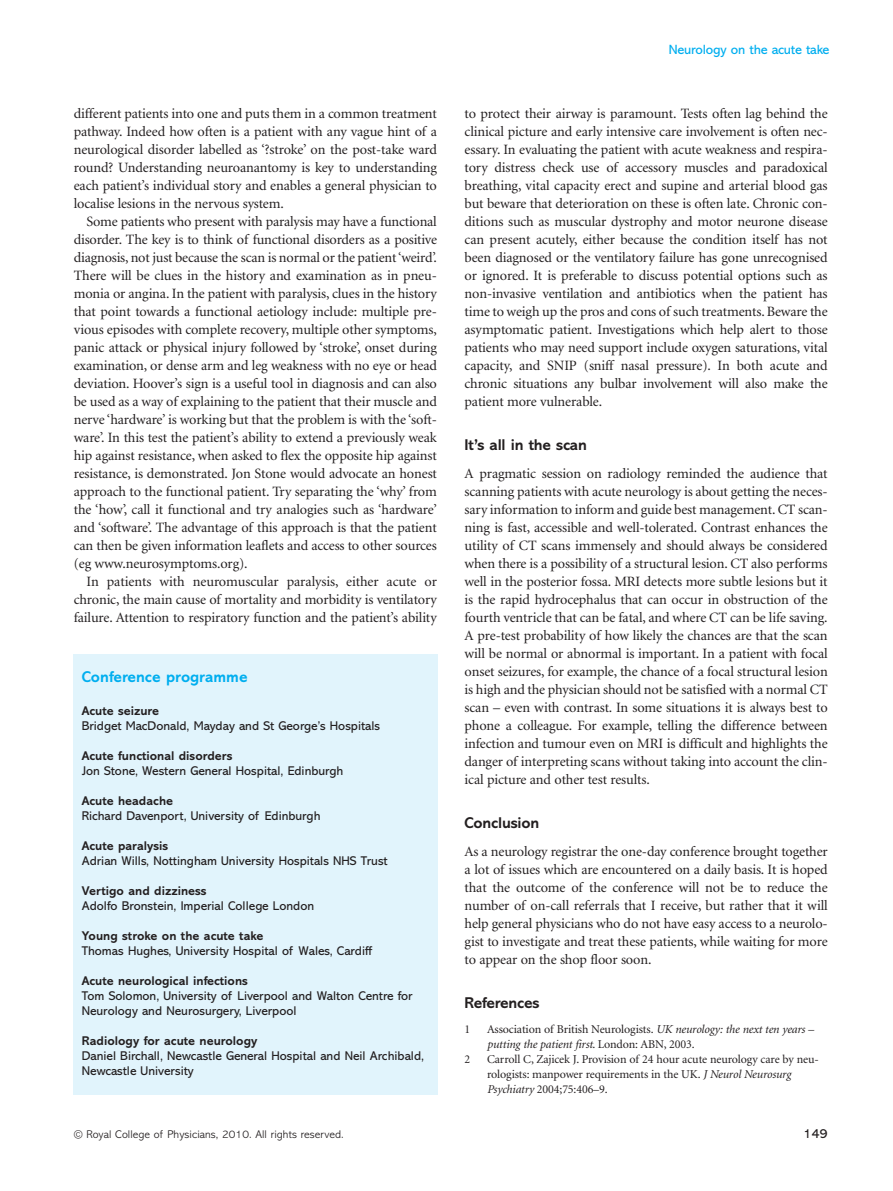
<style>
.page{position:relative;width:893px;height:1191px;background:#fff}
.page>*{position:absolute;margin:0;border:0;box-sizing:border-box;transform-origin:0 0}
.t1{font:700 15.75px "Abadi";letter-spacing:-.015em;color:#231f20}
.t2{font:700 15.75px "Abadi";color:#00aeef}
.t3{font:14.25px/18px "Minion";letter-spacing:-.01em;color:#231f20;text-align:justify}
.t4{font:13.5px "Abadi";letter-spacing:-.01em;color:#00aeef}
.t5{font:13.5px "Abadi";color:#231f20}
.t6{font:12.75px/15px "Abadi";color:#231f20}
.t7{font:700 12.75px "Abadi";color:#231f20}
.t8{font:12px/15px "Minion";letter-spacing:-.01em;color:#231f20}
.t9{font:300 11.25px "Abadi";letter-spacing:.005em;color:#231f20}
.s1{font-style:italic}
</style>
<div class="page">
<div style="left:73px;top:654px;width:365px;height:441px;background:#e1f4fc"></div>
<p class="t3" style="left:74px;top:106px;width:365px">different patients into one and puts them in a common treatment pathway. Indeed how often is a patient with any vague hint of a neurological disorder labelled as ‘?stroke’ on the post-take ward round? Understanding neuroanantomy is key to understanding each patient’s individual story and enables a general physician to localise lesions in the nervous system.</p>
<p class="t3" style="left:74px;top:214px;width:365px;text-indent:13px">Some patients who present with paralysis may have a functional disorder. The key is to think of functional disorders as a positive diagnosis, not just because the scan is normal or the patient ‘weird’.<br>There will be clues in the history and examination as in pneu&shy;monia or angina. In the patient with paralysis, clues in the history that point towards a functional aetiology include: multiple pre&shy;vious episodes with complete recovery, multiple other symptoms, panic attack or physical injury followed by ‘stroke’, onset during examination, or dense arm and leg weakness with no eye or head deviation. Hoover’s sign is a useful tool in diagnosis and can also be used as a way of explaining to the patient that their muscle and nerve ‘hardware’ is working but that the problem is with the ‘soft&shy;ware’. In this test the patient’s ability to extend a previously weak hip against resistance, when asked to flex the opposite hip against resistance, is demonstrated. Jon Stone would advocate an honest approach to the functional patient. Try separating the ‘why’ from the ‘how’, call it functional and try analogies such as ‘hardware’ and ‘software’. The advantage of this approach is that the patient can then be given information leaflets and access to other sources (eg www.neurosymptoms.org).</p>
<p class="t3" style="left:74px;top:574px;width:365px;text-indent:13px">In patients with neuromuscular paralysis, either acute or chronic, the main cause of mortality and morbidity is ventilatory failure. Attention to respiratory function and the patient’s ability</p>
<p class="t2" style="left:82px;top:671px;width:167px">Conference programme</p>
<p class="t7" style="left:82px;top:706px;width:79px">Acute seizure</p>
<p class="t6" style="left:82px;top:719px;width:300px">Bridget MacDonald, Mayday and St George’s Hospitals</p>
<p class="t7" style="left:82px;top:751px;width:152px">Acute functional disorders</p>
<p class="t6" style="left:82px;top:764px;width:263px">Jon Stone, Western General Hospital, Edinburgh</p>
<p class="t7" style="left:82px;top:796px;width:93px">Acute headache</p>
<p class="t6" style="left:82px;top:809px;width:240px">Richard Davenport, University of Edinburgh</p>
<p class="t7" style="left:82px;top:841px;width:88px">Acute paralysis</p>
<p class="t6" style="left:82px;top:854px;width:307px">Adrian Wills, Nottingham University Hospitals NHS Trust</p>
<p class="t7" style="left:82px;top:886px;width:126px">Vertigo and dizziness</p>
<p class="t6" style="left:82px;top:899px;width:234px">Adolfo Bronstein, Imperial College London</p>
<p class="t7" style="left:82px;top:931px;width:183px">Young stroke on the acute take</p>
<p class="t6" style="left:82px;top:944px;width:292px">Thomas Hughes, University Hospital of Wales, Cardiff</p>
<p class="t7" style="left:82px;top:976px;width:168px">Acute neurological infections</p>
<p class="t6" style="left:82px;top:989px;width:332px">Tom Solomon, University of Liverpool and Walton Centre for<br>Neurology and Neurosurgery, Liverpool</p>
<p class="t7" style="left:82px;top:1036px;width:177px">Radiology for acute neurology</p>
<p class="t6" style="left:82px;top:1049px;width:344px">Daniel Birchall, Newcastle General Hospital and Neil Archibald,<br>Newcastle University</p>
<p class="t4" style="left:669px;top:44px;width:162px">Neurology on the acute take</p>
<p class="t3" style="left:465px;top:106px;width:365px">to protect their airway is paramount. Tests often lag behind the clinical picture and early intensive care involvement is often nec&shy;essary. In evaluating the patient with acute weakness and respira&shy;tory distress check use of accessory muscles and paradoxical breathing, vital capacity erect and supine and arterial blood gas but beware that deterioration on these is often late. Chronic con&shy;ditions such as muscular dystrophy and motor neurone disease can present acutely, either because the condition itself has not been diagnosed or the ventilatory failure has gone unrecognised or ignored. It is preferable to discuss potential options such as non-invasive ventilation and antibiotics when the patient has time to weigh up the pros and cons of such treatments. Beware the asymptomatic patient. Investigations which help alert to those patients who may need support include oxygen saturations, vital capacity, and SNIP (sniff nasal pressure). In both acute and chronic situations any bulbar involvement will also make the patient more vulnerable.</p>
<p class="t1" style="left:465px;top:438px;width:124px">It’s all in the scan</p>
<p class="t3" style="left:465px;top:466px;width:365px">A pragmatic session on radiology reminded the audience that scanning patients with acute neurology is about getting the neces&shy;sary information to inform and guide best management. CT scan&shy;ning is fast, accessible and well-tolerated. Contrast enhances the utility of CT scans immensely and should always be considered when there is a possibility of a structural lesion. CT also performs well in the posterior fossa. MRI detects more subtle lesions but it is the rapid hydrocephalus that can occur in obstruction of the fourth ventricle that can be fatal, and where CT can be life saving.<br>A pre-test probability of how likely the chances are that the scan will be normal or abnormal is important. In a patient with focal onset seizures, for example, the chance of a focal structural lesion is high and the physician should not be satisfied with a normal CT scan – even with contrast. In some situations it is always best to phone a colleague. For example, telling the difference between infection and tumour even on MRI is difficult and highlights the danger of interpreting scans without taking into account the clin&shy;ical picture and other test results.</p>
<p class="t1" style="left:465px;top:816px;width:76px">Conclusion</p>
<p class="t3" style="left:465px;top:844px;width:365px">As a neurology registrar the one-day conference brought together a lot of issues which are encountered on a daily basis. It is hoped that the outcome of the conference will not be to reduce the number of on-call referrals that I receive, but rather that it will help general physicians who do not have easy access to a neurolo&shy;gist to investigate and treat these patients, while waiting for more to appear on the shop floor soon.</p>
<p class="t1" style="left:465px;top:996px;width:76px">References</p>
<p class="t8" style="left:465px;top:1023px;width:7px">1</p>
<p class="t8" style="left:487px;top:1023px;width:328px">Association of British Neurologists. <span class="s1">UK neurology: the next ten years – putting the patient first</span>. London: ABN, 2003.</p>
<p class="t8" style="left:465px;top:1053px;width:7px">2</p>
<p class="t8" style="left:487px;top:1053px;width:333px">Carroll C, Zajicek J. Provision of 24 hour acute neurology care by neu&shy;rologists: manpower requirements in the UK. <span class="s1">J Neurol Neurosurg<br>Psychiatry</span> 2004;75:406–9.</p>
<p class="t9" style="left:74px;top:1129px;width:271px">© Royal College of Physicians, 2010. All rights reserved.</p>
<p class="t5" style="left:803px;top:1128px;width:26px">149</p>
</div>
